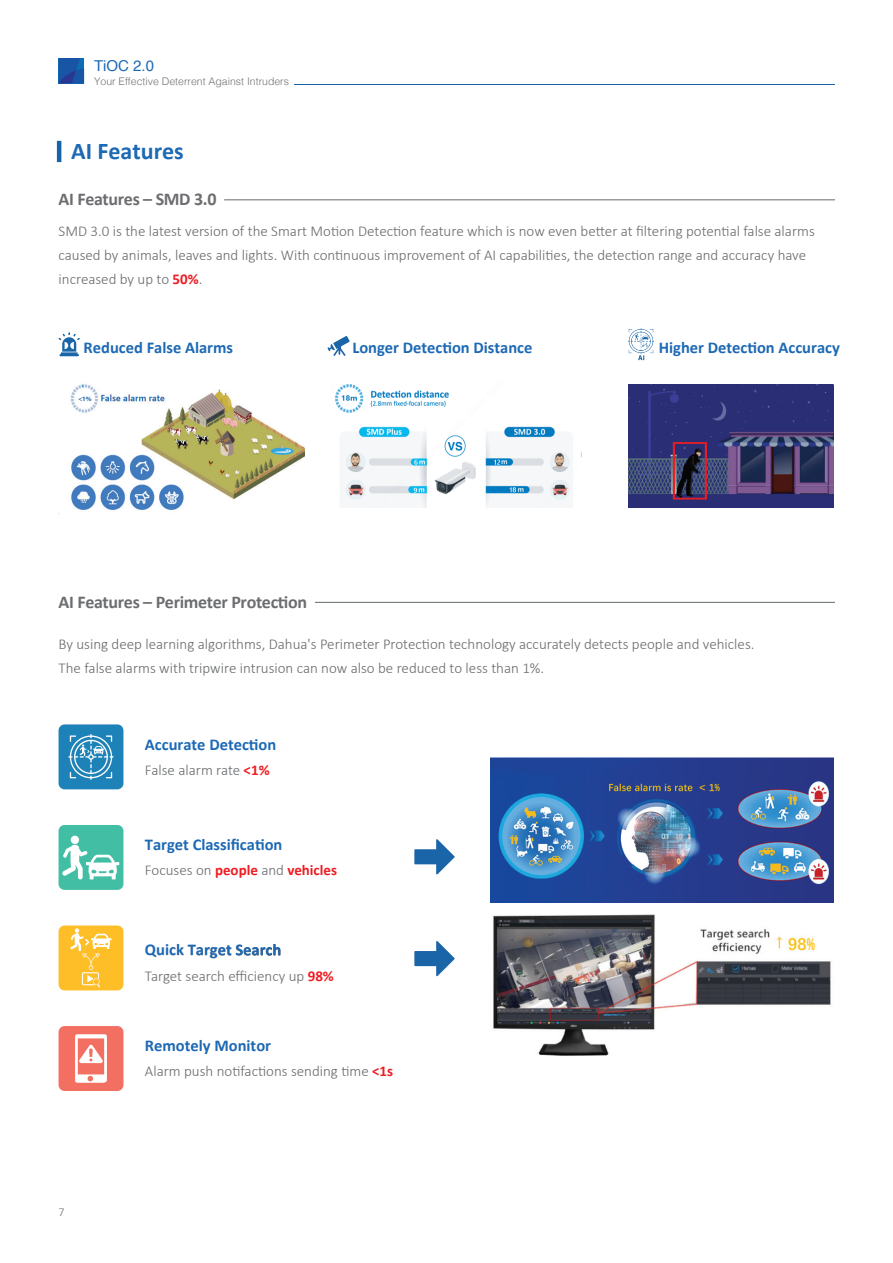
<style>
.page{position:relative;width:893px;height:1263px;background:#fff}
.page>*{position:absolute;margin:0;border:0;box-sizing:border-box;transform-origin:0 0}
.t1{font:700 24px "Calibri";color:#1d69b4}
.t2{font:700 18px "Calibri";letter-spacing:-.02em;color:#6c6d70}
.t3{font:700 16.5px "Calibri";color:#1d69b4}
.t4{font:300 15px/24px "Calibri";color:#67696b}
.t5{font:700 15px "Calibri";color:#ee1d23}
.t6{font:15px "Helvetica";color:#1d69b4}
.t7{font:300 12px "Calibri";color:#67696b}
.t8{font:300 10.5px "Helvetica";color:#737276}
.t9{font:700 6.6px "Myriad Pro";color:#1a65a8}
.s1{font-weight:700;color:#ee1d23}
.s2{font-weight:300;color:#67696b}
</style>
<div class="page">
<img style="left:70px;top:384px;width:235px;height:126px">
<div style="left:76px;top:390px;width:18px;height:18px;background:#fff;border-radius:50%"></div>
<div style="left:59px;top:825px;width:64px;height:65px;background:#41bea3;border-radius:6px"></div>
<svg style="left:62px;top:836px;width:57px;height:43px"></svg>
<svg style="left:59px;top:332px;width:21px;height:24px"></svg>
<svg style="left:414px;top:839px;width:41px;height:35px"></svg>
<svg style="left:414px;top:941px;width:41px;height:35px"></svg>
<hr style="left:57px;top:141px;width:4px;height:21px;background:#1964a7">
<hr style="left:224px;top:200px;width:611px;height:1px;background:#646a6c">
<hr style="left:315px;top:602px;width:520px;height:1px;background:#646a6c">
<svg style="left:152px;top:944px;width:128px;height:14px"></svg>
<div style="left:59px;top:724px;width:64px;height:65px;background:#1c82b7;border-radius:6px"></div>
<div style="left:59px;top:925px;width:64px;height:65px;background:#fdbe28;border-radius:6px"></div>
<div style="left:59px;top:1026px;width:64px;height:65px;background:#f26f61;border-radius:6px"></div>
<svg style="left:68px;top:734px;width:46px;height:46px"></svg>
<svg style="left:75px;top:1034px;width:32px;height:49px"></svg>
<svg style="left:327px;top:336px;width:23px;height:20px"></svg>
<img style="left:628px;top:385px;width:206px;height:123px">
<img style="left:628px;top:329px;width:26px;height:32px">
<img style="left:490px;top:757px;width:344px;height:146px">
<img style="left:493px;top:914px;width:338px;height:142px">
<svg style="left:70px;top:928px;width:42px;height:60px"></svg>
<svg style="left:59px;top:58px;width:25px;height:26px"></svg>
<hr style="left:294px;top:84px;width:541px;height:1px;background:#1a65a8">
<img style="left:335px;top:384px;width:247px;height:124px">
<p class="t6" style="left:94px;top:54px;width:62px">TiOC 2.0</p>
<p class="t8" style="left:94px;top:72px;width:196px">Your Effective Deterrent Against Intruders</p>
<h1 class="t1" style="left:71px;top:134px;width:114px">AI Features</h1>
<p class="t2" style="left:59px;top:187px;width:159px">AI Features – SMD 3.0</p>
<p class="t4" style="left:59px;top:219px;width:758px">SMD 3.0 is the latest version of the Smart Motion Detection feature which is now even better at filtering potential false alarms caused by animals, leaves and lights. With continuous improvement of AI capabilities, the detection range and accuracy have increased by up to <span class="s1">50%</span>.</p>
<p class="t3" style="left:84px;top:336px;width:151px">Reduced False Alarms</p>
<p class="t3" style="left:352px;top:336px;width:182px">Longer Detection Distance</p>
<p class="t3" style="left:659px;top:336px;width:183px">Higher Detection Accuracy</p>
<p class="t9" style="left:78px;top:394px;width:15px">&lt;1%</p>
<p class="t2" style="left:59px;top:589px;width:250px">AI Features – Perimeter Protection</p>
<p class="t4" style="left:59px;top:631px;width:697px">By using deep learning algorithms, Dahua's Perimeter Protection technology accurately detects people and vehicles.<br>The false alarms with tripwire intrusion can now also be reduced to less than 1%.</p>
<p class="t3" style="left:145px;top:732px;width:133px">Accurate Detection</p>
<p class="t4" style="left:145px;top:757px;width:126px">False alarm rate <span class="s1">&lt;1%</span></p>
<p class="t3" style="left:145px;top:833px;width:139px">Target Classification</p>
<p class="t5" style="left:145px;top:860px;width:194px"><span class="s2">Focuses on</span> people <span class="s2">and</span> vehicles</p>
<p class="t3" style="left:145px;top:938px;width:138px">Quick Target Search</p>
<p class="t4" style="left:145px;top:963px;width:190px">Target search efficiency up <span class="s1">98%</span></p>
<p class="t3" style="left:145px;top:1034px;width:128px">Remotely Monitor</p>
<p class="t7" style="left:59px;top:1204px;width:8px">7</p>
<p class="t4" style="left:145px;top:1059px;width:250px">Alarm push notifactions sending time <span class="s1">&lt;1s</span></p>
</div>
